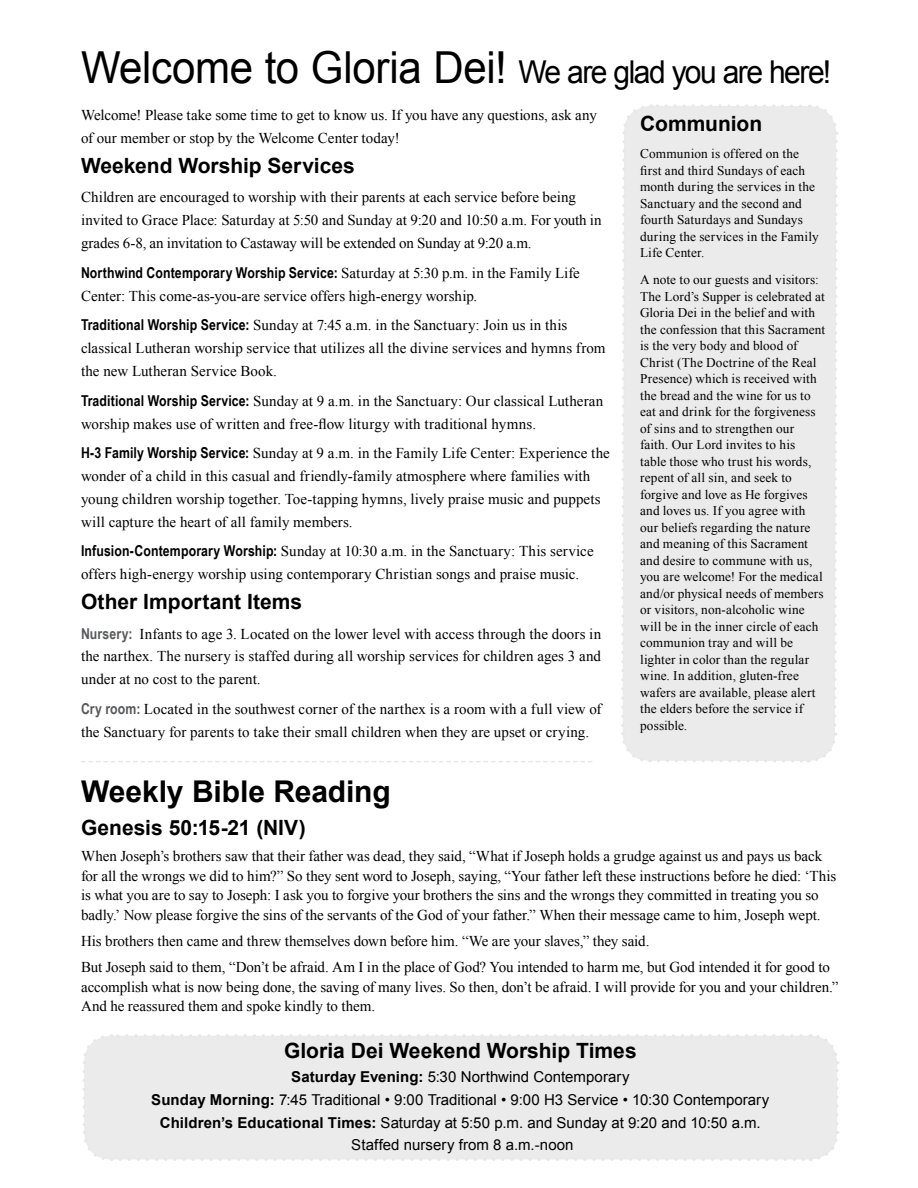
<style>
.page{position:relative;width:918px;height:1188px;background:#fff}
.page>*{position:absolute;margin:0;border:0;box-sizing:border-box;transform-origin:0 0}
.t1{font:31.5px "Arial";letter-spacing:-.05em;color:#000;scale:.95 1}
.t2{font:700 30px "Arial";letter-spacing:-.005em;color:#000}
.t3{font:700 21px "Arial";color:#000}
.t4{font:15px/22.8px "Times New Roman";color:#000}
.t5{font:15px/22.8px "Arial";letter-spacing:.005em;color:#000;text-align:center}
.t6{font:700 15px "Arial Narrow";letter-spacing:.01em;color:#000}
.t7{font:13.35px/16.5px "Times New Roman";letter-spacing:.01em;color:#000}
.s1{font-size:44.1px}
.s2{font-family:"Times New Roman";font-weight:400}
.s3{font-family:"Arial Narrow";font-weight:700}
.s4{font-family:"Arial Narrow";font-weight:700;color:#58595b}
.s5{font-weight:700}
</style>
<div class="page">
<div style="left:84px;top:1036px;width:753px;height:123px;background:#ebebec;border-radius:27px"></div>
<svg style="left:83px;top:1034px;width:718px;height:30px"></svg>
<svg style="left:83px;top:1071px;width:29px;height:90px"></svg>
<svg style="left:120px;top:1131px;width:720px;height:30px"></svg>
<svg style="left:810px;top:1034px;width:29px;height:90px"></svg>
<div style="left:621px;top:104px;width:218px;height:659px;background:#ebebec"></div>
<svg style="left:81px;top:761px;width:511px;height:1px"></svg>
<h1 class="t1" style="left:81px;top:52px;width:791px"><span class="s1">Welcome to Gloria Dei!</span> We are glad you are here!</h1>
<h3 class="t3" style="left:640px;top:110px;width:124px">Communion</h3>
<p class="t7" style="left:640px;top:145px;width:180px">Communion is offered on the first and third Sundays of each month during the services in the<br>Sanctuary and the second and fourth Saturdays and Sundays during the services in the Family<br>Life Center.</p>
<p class="t7" style="left:640px;top:271px;width:187px">A note to our guests and visitors:<br>The Lord’s Supper is celebrated at<br>Gloria Dei in the belief and with the confession that this Sacrament is the very body and blood of<br>Christ (The Doctrine of the Real<br>Presence) which is received with the bread and the wine for us to eat and drink for the forgiveness of sins and to strengthen our faith. Our Lord invites to his<br>table those who trust his words, repent of all sin, and seek to forgive and love as He forgives and loves us. If you agree with our beliefs regarding the nature and meaning of this Sacrament and desire to commune with us, you are welcome! For the medical and/or physical needs of members or visitors, non-alcoholic wine will be in the inner circle of each communion tray and will be lighter in color than the regular wine. In addition, gluten-free wafers are available, please alert the elders before the service if possible.</p>
<p class="t4" style="left:81px;top:104px;width:517px">Welcome! Please take some time to get to know us. If you have any questions, ask any of our member or stop by the Welcome Center today!</p>
<h3 class="t3" style="left:81px;top:152px;width:275px">Weekend Worship Services</h3>
<p class="t4" style="left:81px;top:186px;width:522px">Children are encouraged to worship with their parents at each service before being invited to Grace Place: Saturday at 5:50 and Sunday at 9:20 and 10:50 a.m. For youth in grades 6-8, an invitation to Castaway will be extended on Sunday at 9:20 a.m.</p>
<p class="t6" style="left:81px;top:261px;width:500px">Northwind Contemporary Worship Service: <span class="s2">Saturday at 5:30 p.m. in the Family Life</span></p>
<p class="t4" style="left:81px;top:281px;width:488px;line-height:29.7px">Center: This come-as-you-are service offers high-energy worship.<br><span class="s3">Traditional Worship Service:</span> Sunday at 7:45 a.m. in the Sanctuary: Join us in this</p>
<p class="t4" style="left:81px;top:337px;width:526px">classical Lutheran worship service that utilizes all the divine services and hymns from the new Lutheran Service Book.</p>
<p class="t4" style="left:81px;top:389px;width:524px"><span class="s3">Traditional Worship Service:</span> Sunday at 9 a.m. in the Sanctuary: Our classical Lutheran worship makes use of written and free-flow liturgy with traditional hymns.</p>
<p class="t4" style="left:81px;top:442px;width:530px"><span class="s3">H-3 Family Worship Service:</span> Sunday at 9 a.m. in the Family Life Center: Experience the wonder of a child in this casual and friendly-family atmosphere where families with young children worship together. Toe-tapping hymns, lively praise music and puppets will capture the heart of all family members.</p>
<p class="t4" style="left:81px;top:540px;width:514px"><span class="s3">Infusion-Contemporary Worship:</span> Sunday at 10:30 a.m. in the Sanctuary: This service offers high-energy worship using contemporary Christian songs and praise music.</p>
<h3 class="t3" style="left:81px;top:588px;width:223px">Other Important Items</h3>
<p class="t4" style="left:81px;top:622px;width:522px;text-align:justify"><span class="s4">Nursery:</span> Infants to age 3. Located on the lower level with access through the doors in the narthex. The nursery is staffed during all worship services for children ages 3 and under at no cost to the parent.</p>
<p class="t4" style="left:81px;top:697px;width:522px"><span class="s4">Cry room:</span> Located in the southwest corner of the narthex is a room with a full view of the Sanctuary for parents to take their small children when they are upset or crying.</p>
<h2 class="t2" style="left:81px;top:771px;width:311px">Weekly Bible Reading</h2>
<h3 class="t3" style="left:81px;top:814px;width:226px">Genesis 50:15-21 (NIV)</h3>
<p class="t4" style="left:81px;top:846px;width:757px;line-height:19.5px">When Joseph’s brothers saw that their father was dead, they said, “What if Joseph holds a grudge against us and pays us back for all the wrongs we did to him?” So they sent word to Joseph, saying, “Your father left these instructions before he died: ‘This is what you are to say to Joseph: I ask you to forgive your brothers the sins and the wrongs they committed in treating you so badly.’ Now please forgive the sins of the servants of the God of your father.” When their message came to him, Joseph wept.</p>
<p class="t4" style="left:81px;top:928px;width:751px;line-height:26.2px">His brothers then came and threw themselves down before him. “We are your slaves,” they said.<br>But Joseph said to them, “Don’t be afraid. Am I in the place of God? You intended to harm me, but God intended it for good to</p>
<p class="t4" style="left:81px;top:977px;width:759px;line-height:19.5px">accomplish what is now being done, the saving of many lives. So then, don’t be afraid. I will provide for you and your children.”<br>And he reassured them and spoke kindly to them.</p>
<h3 class="t3" style="left:284px;top:1036px;width:354px">Gloria Dei Weekend Worship Times</h3>
<p class="t5" style="left:151px;top:1066px;width:620px"><span class="s5">Saturday Evening:</span> 5:30 Northwind Contemporary<br><span class="s5">Sunday Morning:</span> 7:45 Traditional • 9:00 Traditional • 9:00 H3 Service • 10:30 Contemporary <span class="s5">Children’s Educational Times:</span> Saturday at 5:50 p.m. and Sunday at 9:20 and 10:50 a.m.<br>Staffed nursery from 8 a.m.-noon</p>
</div>
